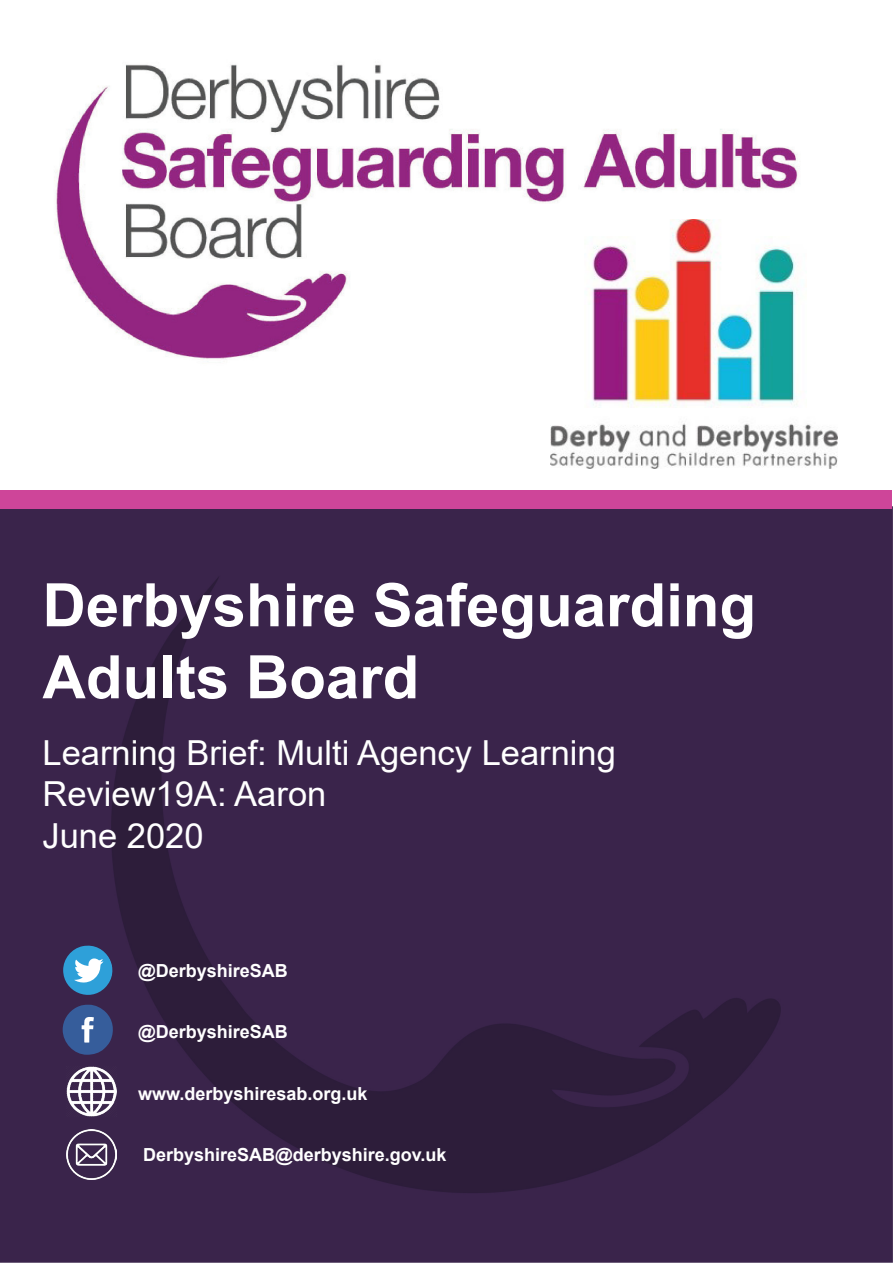
<style>
.page{position:relative;width:893px;height:1263px;background:#fff}
.page>*{position:absolute;margin:0;border:0;box-sizing:border-box;transform-origin:0 0}
.t1{font:700 60px/72px "Arial";color:#fff}
.t2{font:34.5px/41.4px "Arial";color:#fff}
.t3{font:700 18px "Arial";color:#fff}
</style>
<div class="page">
<img style="left:0;top:506px;width:893px;height:757px">
<div style="left:1px;top:490px;width:891px;height:18px;background:#ce4599"></div>
<img style="left:54px;top:64px;width:745px;height:298px">
<svg style="left:63px;top:941px;width:59px;height:114px;background:#47618f"></svg>
<img style="left:66px;top:1066px;width:51px;height:50px">
<img style="left:66px;top:1129px;width:51px;height:50px">
<img style="left:551px;top:220px;width:287px;height:249px">
<h1 class="t1" style="left:43px;top:570px;width:715px">Derbyshire Safeguarding<br>Adults Board</h1>
<h2 class="t2" style="left:43px;top:732px;width:575px">Learning Brief: Multi Agency Learning<br>Review19A: Aaron<br>June 2020</h2>
<p class="t3" style="left:138px;top:958px;width:151px">@DerbyshireSAB</p>
<p class="t3" style="left:138px;top:1019px;width:151px">@DerbyshireSAB</p>
<p class="t3" style="left:138px;top:1080px;width:231px">www.derbyshiresab.org.uk</p>
<p class="t3" style="left:143px;top:1141px;width:305px">DerbyshireSAB@derbyshire.gov.uk</p>
</div>
